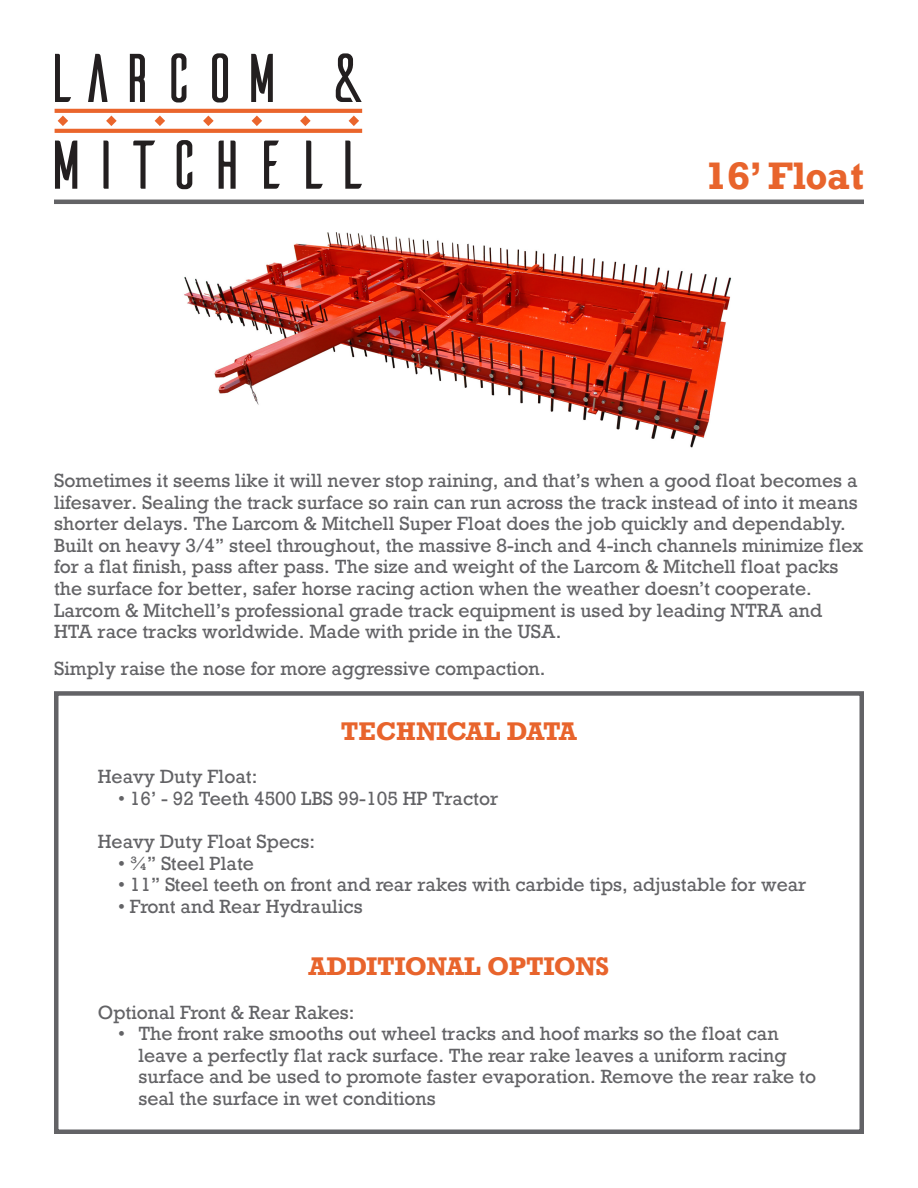
<style>
.page{position:relative;width:918px;height:1188px;background:#fff}
.page>*{position:absolute;margin:0;border:0;box-sizing:border-box;transform-origin:0 0}
.t1{font:68.85px "Ailerons";color:#231f20}
.t2{font:700 36px "Rockwell";color:#e8642c}
.t3{font:700 24px "Rockwell";letter-spacing:-.02em;color:#e8642c}
.t4{font:700 24px "Rockwell";color:#e8642c}
.t5{font:18px/21.6px "Rockwell";color:#636366}
</style>
<div class="page">
<div style="left:54px;top:691px;width:810px;height:443px;border:4px solid #636366"></div>
<hr style="left:54px;top:200px;width:810px;height:4px;background:#636366">
<img style="left:184px;top:232px;width:548px;height:216px">
<svg style="left:55px;top:109px;width:307px;height:4px"></svg>
<svg style="left:55px;top:129px;width:307px;height:4px"></svg>
<svg style="left:58px;top:116px;width:10px;height:10px"></svg>
<svg style="left:106px;top:116px;width:11px;height:10px"></svg>
<svg style="left:155px;top:116px;width:10px;height:10px"></svg>
<svg style="left:203px;top:116px;width:11px;height:10px"></svg>
<svg style="left:252px;top:116px;width:10px;height:10px"></svg>
<svg style="left:300px;top:116px;width:11px;height:10px"></svg>
<svg style="left:349px;top:116px;width:10px;height:10px"></svg>
<p class="t1" style="left:40px;top:45px;width:327px">LARCOM &amp;</p>
<p class="t1" style="left:44px;top:132px;width:327px">Mitchell</p>
<p class="t2" style="left:705px;top:153px;width:161px">16’ Float</p>
<p class="t5" style="left:54px;top:470px;width:811px">Sometimes it seems like it will never stop raining, and that’s when a good float becomes a lifesaver. Sealing the track surface so rain can run across the track instead of into it means shorter delays. The Larcom &amp; Mitchell Super Float does the job quickly and dependably.<br>Built on heavy 3/4” steel throughout, the massive 8-inch and 4-inch channels minimize flex for a flat finish, pass after pass. The size and weight of the Larcom &amp; Mitchell float packs the surface for better, safer horse racing action when the weather doesn’t cooperate.<br>Larcom &amp; Mitchell’s professional grade track equipment is used by leading NTRA and HTA race tracks worldwide. Made with pride in the USA.</p>
<p class="t5" style="left:54px;top:658px;width:493px">Simply raise the nose for more aggressive compaction.</p>
<p class="t4" style="left:341px;top:716px;width:238px">TECHNICAL DATA</p>
<p class="t5" style="left:98px;top:766px;width:161px">Heavy Duty Float:</p>
<p class="t5" style="left:118px;top:788px;width:382px">• 16’ - 92 Teeth 4500 LBS 99-105 HP Tractor</p>
<p class="t5" style="left:98px;top:831px;width:219px">Heavy Duty Float Specs:</p>
<p class="t5" style="left:118px;top:853px;width:137px">• ¾” Steel Plate</p>
<p class="t5" style="left:118px;top:874px;width:690px">• 11” Steel teeth on front and rear rakes with carbide tips, adjustable for wear</p>
<p class="t5" style="left:118px;top:896px;width:246px">• Front and Rear Hydraulics</p>
<p class="t3" style="left:309px;top:951px;width:302px">ADDITIONAL OPTIONS</p>
<p class="t5" style="left:98px;top:1002px;width:258px">Optional Front &amp; Rear Rakes:</p>
<p class="t5" style="left:138px;top:1023px;width:679px;text-indent:-20px">• The front rake smooths out wheel tracks and hoof marks so the float can leave a perfectly flat rack surface. The rear rake leaves a uniform racing surface and be used to promote faster evaporation. Remove the rear rake to seal the surface in wet conditions</p>
</div>
